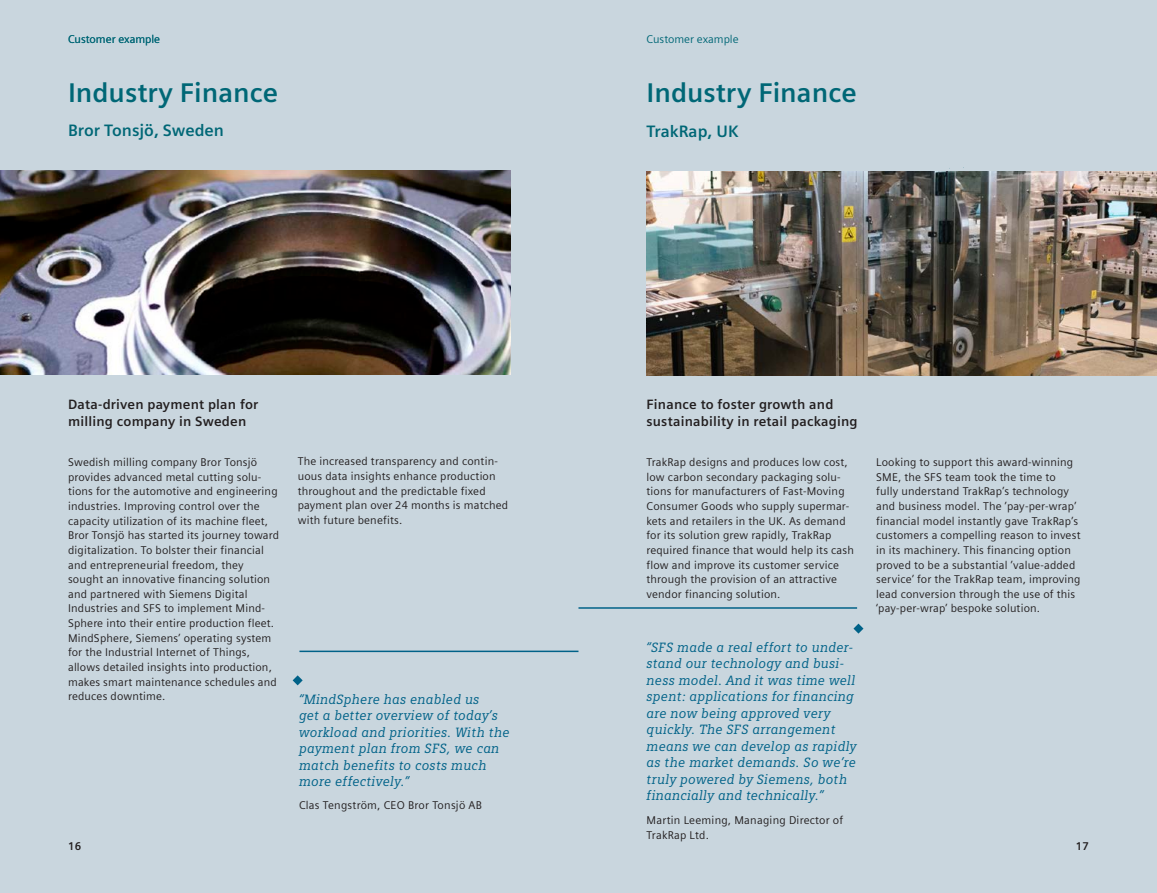
<style>
.page{position:relative;width:1157px;height:893px;background:#fff}
.page>*{position:absolute;margin:0;border:0;box-sizing:border-box;transform-origin:0 0}
.t1{font:700 27px "Siemens Sans";color:#006776}
.t2{font:700 16.5px "Siemens Sans";color:#006776}
.t3{font:italic 13.5px/16.5px "Siemens Slab";letter-spacing:.02em;color:#006288}
.t4{font:700 13.5px/17px "Siemens Sans";letter-spacing:.015em;color:#231f20}
.t5{font:11.25px/14.7px "Siemens Sans";letter-spacing:.015em;color:#231f20}
.t6{font:11.25px "Siemens Sans";color:#006776}
.t7{font:700 11.25px "Siemens Sans";color:#231f20}
</style>
<div class="page">
<div style="left:0;top:0;width:578px;height:893px;background:#c9d6de"></div>
<div style="left:578px;top:0;width:579px;height:893px;background:#c9d6de"></div>
<hr style="left:578px;top:607px;width:279px;height:2px;background:#006288">
<hr style="left:299px;top:651px;width:279px;height:1px;background:#006288">
<img style="left:0;top:170px;width:510px;height:204px">
<img style="left:646px;top:172px;width:511px;height:204px">
<svg style="left:293px;top:675px;width:10px;height:10px"></svg>
<svg style="left:853px;top:624px;width:10px;height:10px"></svg>
<p class="t6" style="left:68px;top:32px;width:94px">Customer example</p>
<h1 class="t1" style="left:68px;top:77px;width:212px">Industry Finance</h1>
<h2 class="t2" style="left:68px;top:121px;width:157px">Bror Tonsjö, Sweden</h2>
<p class="t6" style="left:646px;top:32px;width:94px">Customer example</p>
<h1 class="t1" style="left:646px;top:78px;width:212px">Industry Finance</h1>
<h2 class="t2" style="left:646px;top:122px;width:93px">TrakRap, UK</h2>
<p class="t4" style="left:68px;top:396px;width:192px">Data-driven payment plan for milling company in Sweden</p>
<p class="t5" style="left:68px;top:455px;width:213px">Swedish milling company Bror Tonsjö provides advanced metal cutting solu&shy;tions for the automotive and engineering industries. Improving control over the capacity utilization of its machine fleet, Bror Tonsjö has started its journey toward digitalization. To bolster their financial and entrepreneurial freedom, they sought an innovative financing solution and partnered with Siemens Digital Industries and SFS to implement Mind-Sphere into their entire production fleet.<br>MindSphere, Siemens’ operating system for the Industrial Internet of Things, allows detailed insights into production, makes smart maintenance schedules and reduces downtime.</p>
<p class="t4" style="left:646px;top:396px;width:213px">Finance to foster growth and sustainability in retail packaging</p>
<p class="t5" style="left:646px;top:455px;width:209px">TrakRap designs and produces low cost, low carbon secondary packaging solu&shy;tions for manufacturers of Fast-Moving Consumer Goods who supply supermar&shy;kets and retailers in the UK. As demand for its solution grew rapidly, TrakRap required finance that would help its cash flow and improve its customer service through the provision of an attractive vendor financing solution.</p>
<p class="t5" style="left:876px;top:455px;width:206px">Looking to support this award-winning SME, the SFS team took the time to fully understand TrakRap’s technology and business model. The ’pay-per-wrap’ financial model instantly gave TrakRap’s customers a compelling reason to invest in its machinery. This financing option proved to be a substantial ’value-added service’ for the TrakRap team, improving lead conversion through the use of this ‘pay-per-wrap’ bespoke solution.</p>
<p class="t3" style="left:646px;top:639px;width:211px">“SFS made a real effort to under&shy;stand our technology and busi&shy;ness model. And it was time well spent: applications for financing are now being approved very quickly. The SFS arrangement means we can develop as rapidly as the market demands. So we’re truly powered by Siemens, both financially and technically.”</p>
<p class="t5" style="left:646px;top:812px;width:198px">Martin Leeming, Managing Director of<br>TrakRap Ltd.</p>
<p class="t5" style="left:298px;top:454px;width:212px">The increased transparency and contin&shy;uous data insights enhance production throughout and the predictable fixed payment plan over 24 months is matched with future benefits.</p>
<p class="t3" style="left:299px;top:691px;width:212px">“MindSphere has enabled us<br>get a better overview of today’s workload and priorities. With the payment plan from SFS, we can match benefits to costs much more effectively.”</p>
<p class="t5" style="left:299px;top:798px;width:184px">Clas Tengström, CEO Bror Tonsjö AB</p>
<p class="t7" style="left:68px;top:840px;width:15px">16</p>
<p class="t7" style="left:1075px;top:840px;width:15px">17</p>
</div>
